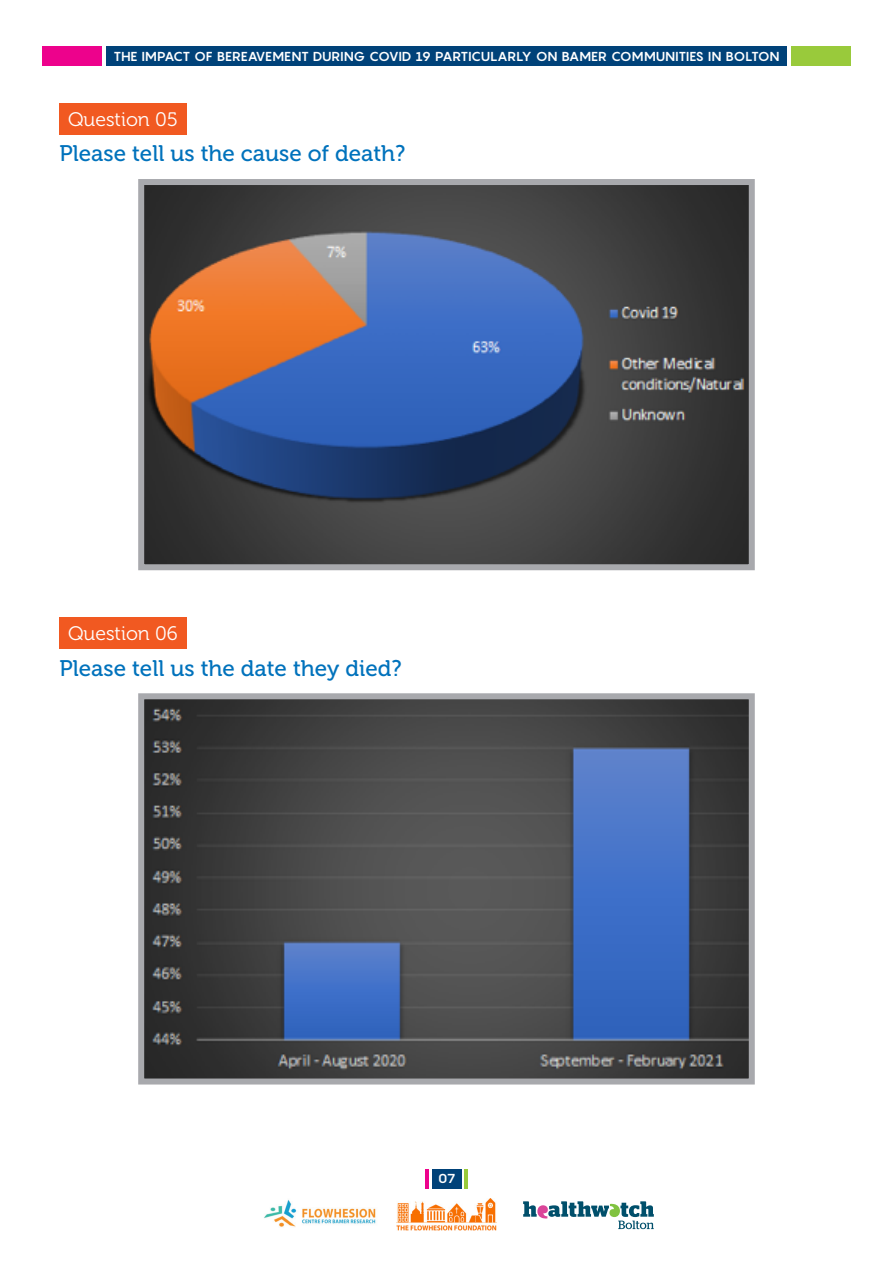
<style>
.page{position:relative;width:893px;height:1263px;background:#fff}
.page>*{position:absolute;margin:0;border:0;box-sizing:border-box;transform-origin:0 0}
.Question_Blue{font:22.5px "Museo 500";color:#0072bc}
.Sub_Heading{font:19.5px "Museo 300";color:#fff}
.t1{font:700 12.9px "Pangram";letter-spacing:-.02em;color:#fff;scale:1.05 1}
</style>
<div class="page">
<div style="left:106px;top:46px;width:681px;height:20px;background:#004279"></div>
<div style="left:43px;top:46px;width:59px;height:20px;background:#ed028c"></div>
<div style="left:791px;top:46px;width:59px;height:20px;background:#99ca3b"></div>
<div style="left:432px;top:1169px;width:29px;height:19px;background:#004279"></div>
<hr style="left:425px;top:1169px;width:4px;height:19px;background:#ed028c">
<hr style="left:464px;top:1169px;width:4px;height:19px;background:#99ca3b">
<img style="left:396px;top:1199px;width:100px;height:32px">
<svg style="left:523px;top:1201px;width:131px;height:28px"></svg>
<img style="left:264px;top:1200px;width:112px;height:27px">
<div style="left:60px;top:103px;width:127px;height:31px;background:#f15921"></div>
<div style="left:60px;top:617px;width:127px;height:32px;background:#f15921"></div>
<img style="left:145px;top:186px;width:603px;height:377px">
<div style="left:138px;top:179px;width:617px;height:391px;border:6px solid #a8a9ad"></div>
<img style="left:145px;top:700px;width:603px;height:377px">
<div style="left:138px;top:693px;width:617px;height:391px;border:6px solid #a8a9ad"></div>
<p class="t1" style="left:113px;top:48px;width:636px">THE IMPACT OF BEREAVEMENT DURING COVID 19 PARTICULARLY ON BAMER COMMUNITIES IN BOLTON</p>
<p class="Sub_Heading" style="left:68px;top:109px;width:111px">Question 05</p>
<p class="Question_Blue" style="left:60px;top:141px;width:347px">Please tell us the cause of death?</p>
<p class="Sub_Heading" style="left:68px;top:623px;width:111px">Question 06</p>
<p class="Question_Blue" style="left:60px;top:655px;width:343px">Please tell us the date they died?</p>
<p class="t1" style="left:438px;top:1170px;width:18px">07</p>
</div>
